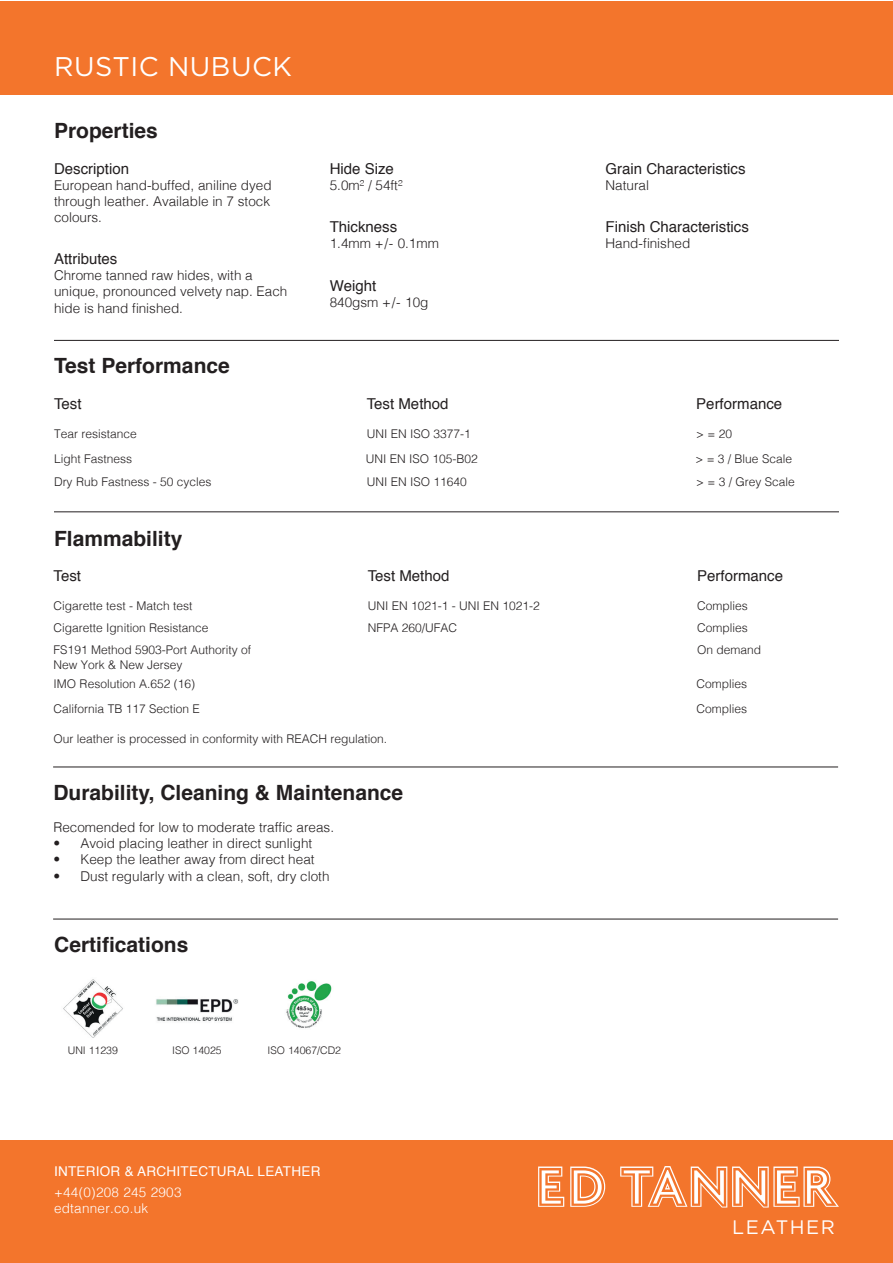
<style>
.page{position:relative;width:893px;height:1263px;background:#fff}
.page>*{position:absolute;margin:0;border:0;box-sizing:border-box;transform-origin:0 0}
.t1{font:27px "Gotham";letter-spacing:.02em;color:#fff}
.t2{font:700 21px "Helvetica";color:#231f20}
.t3{font:19.5px "Gotham";letter-spacing:.08em;color:#fff}
.t4{font:15px "Helvetica";color:#231f20}
.t5{font:300 13.5px/16.2px "Helvetica";color:#231f20;text-align:justify}
.t6{font:300 13.5px/16.2px "Helvetica";letter-spacing:.02em;color:#fff}
.t7{font:13.5px "Helvetica";letter-spacing:.02em;color:#fff}
.t8{font:300 12px/14.4px "Helvetica";color:#231f20}
.t9{font:300 10.5px "Helvetica";color:#231f20}
</style>
<div class="page">
<img style="left:156px;top:998px;width:83px;height:23px">
<div style="left:0;top:1140px;width:893px;height:123px;background:#f3752c"></div>
<svg style="left:538px;top:1166px;width:301px;height:41px"></svg>
<div style="left:0;top:1px;width:893px;height:93px;background:#f3752c"></div>
<hr style="left:54px;top:340px;width:785px;height:1px;background:#231f20">
<hr style="left:54px;top:511px;width:785px;height:1px;background:#231f20">
<hr style="left:53px;top:767px;width:785px;height:1px;background:#231f20">
<hr style="left:53px;top:919px;width:785px;height:1px;background:#231f20">
<img style="left:63px;top:979px;width:60px;height:59px">
<img style="left:286px;top:981px;width:46px;height:48px">
<h1 class="t1" style="left:54px;top:50px;width:239px">RUSTIC NUBUCK</h1>
<h2 class="t2" style="left:54px;top:113px;width:105px">Properties</h2>
<p class="t4" style="left:54px;top:157px;width:77px">Description</p>
<p class="t5" style="left:54px;top:176px;width:219px">European hand-buffed, aniline dyed through leather. Available in 7 stock colours.</p>
<p class="t4" style="left:54px;top:247px;width:65px">Attributes</p>
<p class="t5" style="left:54px;top:266px;width:235px;text-align:left">Chrome tanned raw hides, with a unique, pronounced velvety nap. Each hide is hand finished.</p>
<p class="t4" style="left:330px;top:157px;width:66px">Hide Size</p>
<p class="t5" style="left:330px;top:176px;width:74px">5.0m² / 54ft²</p>
<p class="t4" style="left:330px;top:215px;width:69px">Thickness</p>
<p class="t5" style="left:330px;top:234px;width:111px">1.4mm +/- 0.1mm</p>
<p class="t4" style="left:330px;top:274px;width:48px">Weight</p>
<p class="t5" style="left:330px;top:293px;width:100px">840gsm +/- 10g</p>
<p class="t4" style="left:605px;top:157px;width:142px">Grain Characteristics</p>
<p class="t5" style="left:605px;top:176px;width:45px">Natural</p>
<p class="t4" style="left:605px;top:215px;width:145px">Finish Characteristics</p>
<p class="t5" style="left:605px;top:234px;width:86px">Hand-finished</p>
<h2 class="t2" style="left:54px;top:349px;width:177px">Test Performance</h2>
<p class="t4" style="left:54px;top:392px;width:29px">Test</p>
<p class="t4" style="left:367px;top:392px;width:83px">Test Method</p>
<p class="t4" style="left:696px;top:392px;width:87px">Performance</p>
<p class="t8" style="left:54px;top:426px;width:84px">Tear resistance</p>
<p class="t8" style="left:367px;top:426px;width:106px">UNI EN ISO 3377-1</p>
<p class="t8" style="left:696px;top:426px;width:37px">&gt; = 20</p>
<p class="t8" style="left:366px;top:451px;width:114px">UNI EN ISO 105-B02</p>
<p class="t8" style="left:695px;top:451px;width:98px">&gt; = 3 / Blue Scale</p>
<p class="t8" style="left:54px;top:451px;width:80px">Light Fastness</p>
<p class="t8" style="left:54px;top:474px;width:159px">Dry Rub Fastness - 50 cycles</p>
<p class="t8" style="left:367px;top:474px;width:102px">UNI EN ISO 11640</p>
<p class="t8" style="left:696px;top:474px;width:100px">&gt; = 3 / Grey Scale</p>
<h2 class="t2" style="left:54px;top:521px;width:130px">Flammability</h2>
<p class="t4" style="left:54px;top:564px;width:29px">Test</p>
<p class="t4" style="left:368px;top:564px;width:83px">Test Method</p>
<p class="t4" style="left:697px;top:564px;width:87px">Performance</p>
<p class="t8" style="left:54px;top:598px;width:140px">Cigarette test - Match test</p>
<p class="t8" style="left:368px;top:598px;width:174px">UNI EN 1021-1 - UNI EN 1021-2</p>
<p class="t8" style="left:697px;top:598px;width:52px">Complies</p>
<p class="t8" style="left:54px;top:642px;width:199px">FS191 Method 5903-Port Authority of<br>New York &amp; New Jersey</p>
<p class="t8" style="left:697px;top:642px;width:66px">On demand</p>
<p class="t8" style="left:54px;top:676px;width:143px">IMO Resolution A.652 (16)</p>
<p class="t8" style="left:696px;top:676px;width:52px">Complies</p>
<p class="t8" style="left:54px;top:701px;width:148px">California TB 117 Section E</p>
<p class="t8" style="left:696px;top:701px;width:52px">Complies</p>
<p class="t8" style="left:54px;top:620px;width:156px">Cigarette Ignition Resistance</p>
<p class="t8" style="left:368px;top:620px;width:91px">NFPA 260/UFAC</p>
<p class="t8" style="left:697px;top:620px;width:52px">Complies</p>
<p class="t8" style="left:54px;top:730px;width:335px">Our leather is processed in conformity with REACH regulation.</p>
<h2 class="t2" style="left:53px;top:775px;width:351px">Durability, Cleaning &amp; Maintenance</h2>
<p class="t5" style="left:53px;top:818px;width:282px">Recomended for low to moderate traffic areas.</p>
<p class="t5" style="left:53px;top:834px;width:260px">• Avoid placing leather in direct sunlight</p>
<p class="t5" style="left:53px;top:850px;width:263px">• Keep the leather away from direct heat</p>
<p class="t5" style="left:53px;top:867px;width:278px">• Dust regularly with a clean, soft, dry cloth</p>
<h2 class="t2" style="left:54px;top:927px;width:136px">Certifications</h2>
<p class="t9" style="left:68px;top:1041px;width:52px">UNI 11239</p>
<p class="t9" style="left:172px;top:1041px;width:51px">ISO 14025</p>
<p class="t9" style="left:268px;top:1041px;width:75px">ISO 14067/CD2</p>
<p class="t7" style="left:54px;top:1161px;width:268px">INTERIOR &amp; ARCHITECTURAL LEATHER</p>
<p class="t6" style="left:54px;top:1183px;width:129px">+44(0)208 245 2903 edtanner.co.uk</p>
<h3 class="t3" style="left:732px;top:1215px;width:104px">LEATHER</h3>
</div>
